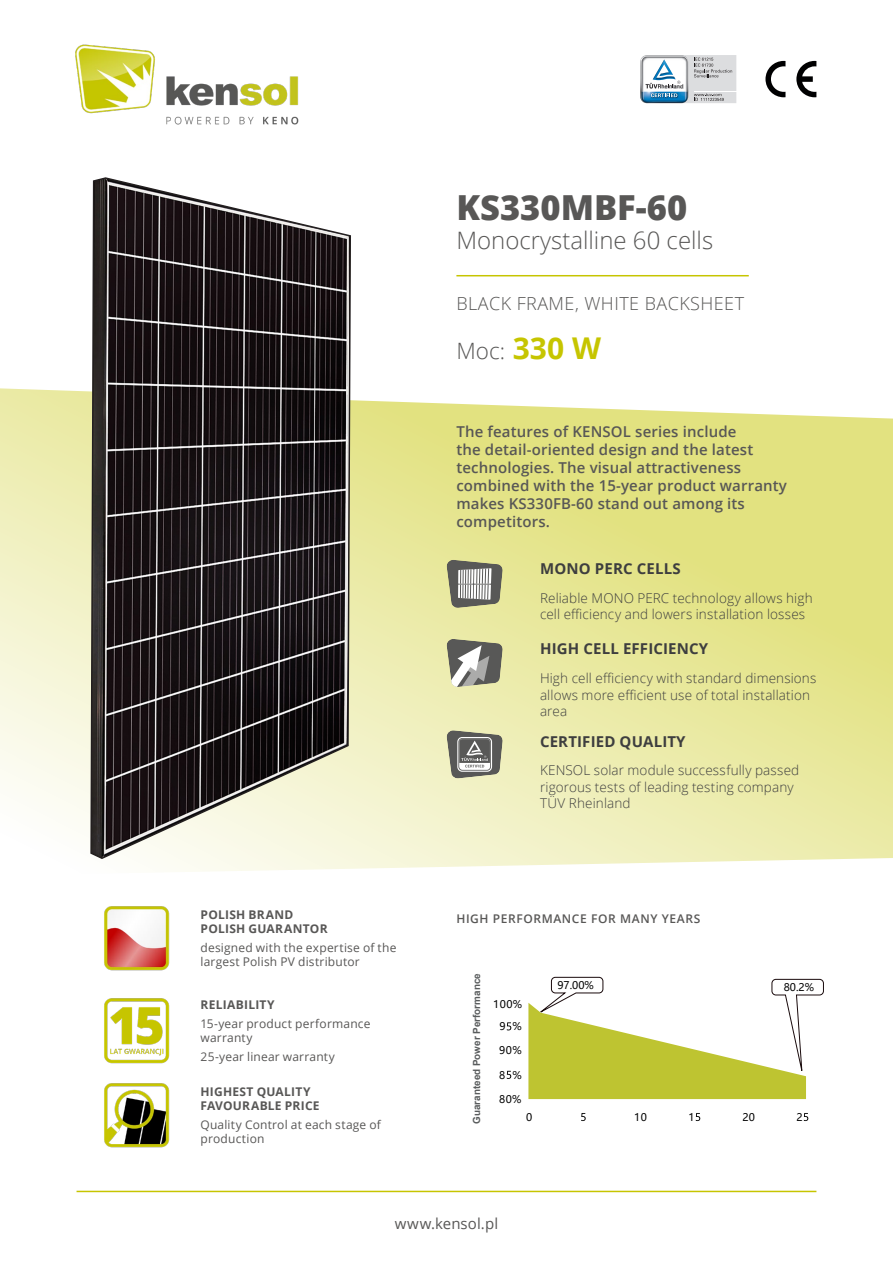
<style>
.page{position:relative;width:893px;height:1263px;background:#fff}
.page>*{position:absolute;margin:0;border:0;box-sizing:border-box;transform-origin:0 0}
.t1{font:800 34.5px "Open Sans";color:#585756}
.t2{font:300 24px "Open Sans";color:#585756}
.t3{font:300 22.5px "Open Sans";color:#585756}
.t4{font:300 18px "Open Sans";letter-spacing:.025em;color:#585756}
.t5{font:600 15px/18px "Open Sans";letter-spacing:.01em;color:#585756}
.t6{font:700 15px "Open Sans";letter-spacing:.01em;color:#3e3e3f}
.t7{font:15px "Open Sans";letter-spacing:.005em;color:#585756}
.t8{font:300 13.5px/16.2px "Open Sans";letter-spacing:.01em;color:#3e3e3f}
.t9{font:12px/14.4px "Open Sans";letter-spacing:.015em;color:#585756}
.t10{font:700 12px/14.4px "Open Sans";letter-spacing:.02em;color:#585756}
.t11{font:600 12px "Open Sans";letter-spacing:.05em;color:#585756}
.t12{font:10.5px "Microsoft Ya Hei";letter-spacing:.04em;color:#000001}
.t13{font:700 9.9px "Arial";color:#595c5d}
.s1{font-weight:700;font-size:30px;color:#c6c500}
</style>
<div class="page">
<img style="left:75px;top:44px;width:224px;height:81px">
<svg style="left:0;top:388px;width:893px;height:484px;background:#ebeba8"></svg>
<img style="left:104px;top:906px;width:66px;height:65px">
<img style="left:104px;top:1083px;width:66px;height:65px">
<hr style="left:456px;top:275px;width:293px;height:1px;background:#c6c500">
<svg style="left:765px;top:61px;width:20px;height:36px"></svg>
<svg style="left:796px;top:61px;width:20px;height:36px"></svg>
<hr style="left:77px;top:1191px;width:739px;height:1px;background:#c6c500">
<svg style="left:640px;top:55px;width:97px;height:49px"></svg>
<svg style="left:90px;top:177px;width:262px;height:683px;background:#474242"></svg>
<img style="left:104px;top:998px;width:66px;height:66px">
<svg style="left:447px;top:560px;width:56px;height:48px;background:#97978a"></svg>
<svg style="left:447px;top:639px;width:56px;height:48px"></svg>
<svg style="left:447px;top:730px;width:56px;height:48px;background:#8c8c84"></svg>
<svg style="left:581px;top:1113px;width:5px;height:8px"></svg>
<svg style="left:696px;top:1113px;width:4px;height:8px"></svg>
<svg style="left:804px;top:1113px;width:4px;height:8px"></svg>
<svg style="left:507px;top:1071px;width:4px;height:8px"></svg>
<svg style="left:507px;top:1022px;width:4px;height:8px"></svg>
<svg style="left:528px;top:977px;width:296px;height:122px"></svg>
<h1 class="t1" style="left:456px;top:181px;width:232px">KS330MBF-60</h1>
<h2 class="t2" style="left:456px;top:224px;width:258px">Monocrystalline 60 cells</h2>
<h3 class="t4" style="left:456px;top:291px;width:289px">BLACK FRAME, WHITE BACKSHEET</h3>
<h3 class="t3" style="left:456px;top:336px;width:146px">Moc: <span class="s1">330 W</span></h3>
<p class="t5" style="left:456px;top:422px;width:332px">The features of KENSOL series include<br>the detail-oriented design and the latest technologies. The visual attractiveness combined with the 15-year product warranty makes KS330FB-60 stand out among its competitors.</p>
<p class="t10" style="left:201px;top:907px;width:129px">POLISH BRAND<br>POLISH GUARANTOR</p>
<p class="t9" style="left:201px;top:940px;width:197px">designed with the expertise of the largest Polish PV distributor</p>
<p class="t10" style="left:201px;top:997px;width:76px">RELIABILITY</p>
<p class="t9" style="left:201px;top:1016px;width:171px">15-year product performance warranty</p>
<p class="t9" style="left:201px;top:1049px;width:136px">25-year linear warranty</p>
<p class="t10" style="left:201px;top:1084px;width:121px">HIGHEST QUALITY<br>FAVOURABLE PRICE</p>
<p class="t9" style="left:201px;top:1117px;width:182px">Quality Control at each stage of production</p>
<p class="t6" style="left:540px;top:558px;width:142px">MONO PERC CELLS</p>
<p class="t8" style="left:540px;top:590px;width:274px">Reliable MONO PERC technology allows high cell efficiency and lowers installation losses</p>
<p class="t6" style="left:540px;top:638px;width:170px">HIGH CELL EFFICIENCY</p>
<p class="t8" style="left:540px;top:670px;width:278px">High cell efficiency with standard dimensions allows more efficient use of total installation area</p>
<p class="t6" style="left:540px;top:730px;width:147px">CERTIFIED QUALITY</p>
<p class="t8" style="left:540px;top:762px;width:261px">KENSOL solar module successfully passed rigorous tests of leading testing company<br>TÜV Rheinland</p>
<p class="t11" style="left:456px;top:910px;width:245px">HIGH PERFORMANCE FOR MANY YEARS</p>
<p class="t13" style="left:470px;top:1124px;width:152px;rotate:-90deg">Guaranteed Power Performance</p>
<p class="t12" style="left:493px;top:997px;width:31px">100%</p>
<p class="t12" style="left:499px;top:1019px;width:24px">9 %</p>
<p class="t12" style="left:499px;top:1043px;width:24px">90%</p>
<p class="t12" style="left:499px;top:1068px;width:24px">8 %</p>
<p class="t12" style="left:499px;top:1092px;width:24px">80%</p>
<p class="t12" style="left:557px;top:978px;width:38px">97.00%</p>
<p class="t12" style="left:784px;top:980px;width:32px">80.2%</p>
<p class="t12" style="left:526px;top:1110px;width:8px">0</p>
<p class="t12" style="left:634px;top:1110px;width:14px">10</p>
<p class="t12" style="left:688px;top:1110px;width:8px">1</p>
<p class="t12" style="left:742px;top:1110px;width:14px">20</p>
<p class="t12" style="left:796px;top:1110px;width:8px">2</p>
<p class="t7" style="left:395px;top:1213px;width:105px">www.kensol.pl</p>
</div>
